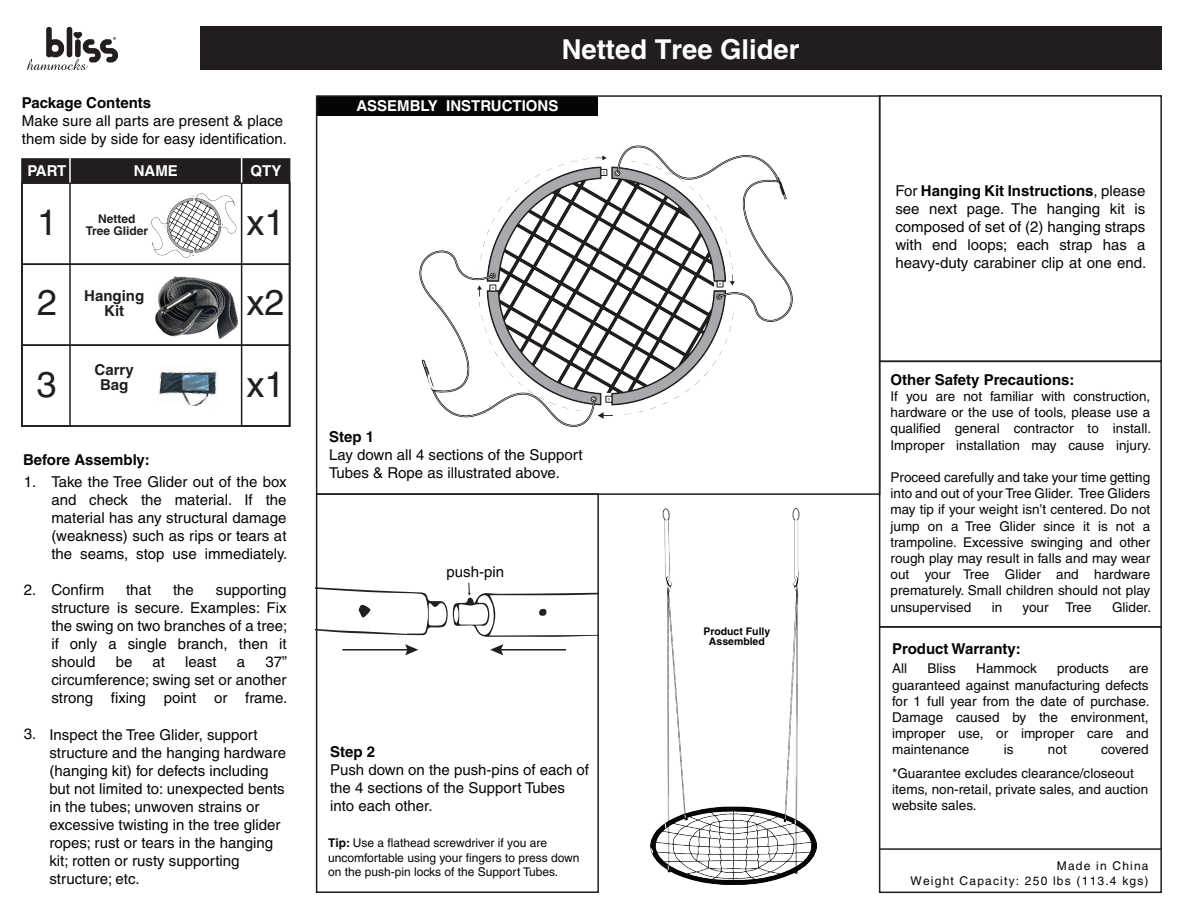
<style>
.page{position:relative;width:1188px;height:918px;background:#fff}
.page>*{position:absolute;margin:0;border:0;box-sizing:border-box;transform-origin:0 0}
.t1{font:36px "Helvetica";color:#221e1f}
.t2{font:700 27.45px "Helvetica";color:#fff}
.t3{font:15px/18px "Helvetica";color:#050504}
.t4{font:700 15px "Helvetica";color:#050504}
.t5{font:700 15px "Helvetica";color:#fff}
.t6{font:700 15px/15px "Helvetica";color:#221e1f;text-align:center}
.t7{font:13.5px/16.2px "Helvetica";color:#050504;text-align:justify}
.t8{font:12px/14.4px "Helvetica";color:#050504}
.t9{font:12px/14.4px "Helvetica";letter-spacing:.1em;color:#050504;text-align:right}
.t10{font:700 12px/12px "Helvetica";color:#221e1f;text-align:center}
.t11{font:700 10.5px/10.5px "Helvetica";color:#040503;text-align:center}
.s1{font-weight:700}
</style>
<div class="page">
<img style="left:151px;top:193px;width:86px;height:65px">
<img style="left:419px;top:145px;width:374px;height:282px">
<div style="left:317px;top:96px;width:281px;height:20px;background:#050504"></div>
<svg style="left:27px;top:27px;width:91px;height:43px"></svg>
<div style="left:200px;top:27px;width:961px;height:43px;background:#221e1f"></div>
<img style="left:159px;top:371px;width:58px;height:35px">
<div style="left:22px;top:159px;width:268px;height:24px;background:#221e1f"></div>
<div style="left:21px;top:344px;width:269px;height:83px;border:2px solid #221e1f"></div>
<div style="left:241px;top:182px;width:49px;height:245px;border:2px solid #221e1f"></div>
<div style="left:21px;top:182px;width:50px;height:245px;border:2px solid #221e1f"></div>
<hr style="left:69px;top:158px;width:2px;height:26px;background:#fff">
<svg style="left:241px;top:159px;width:1px;height:23px"></svg>
<div style="left:316px;top:493px;width:283px;height:400px;border:2px solid #221e1f"></div>
<div style="left:879px;top:95px;width:283px;height:267px;border:2px solid #221e1f"></div>
<div style="left:879px;top:361px;width:283px;height:267px;border:2px solid #221e1f"></div>
<div style="left:879px;top:626px;width:283px;height:267px;border:2px solid #221e1f"></div>
<hr style="left:880px;top:848px;width:281px;height:2px;background:#221e1f">
<div style="left:316px;top:95px;width:564px;height:400px;border:2px solid #221e1f"></div>
<svg style="left:316px;top:577px;width:283px;height:78px"></svg>
<img style="left:650px;top:509px;width:167px;height:375px">
<div style="left:21px;top:182px;width:269px;height:83px;border:2px solid #221e1f"></div>
<img style="left:156px;top:277px;width:81px;height:61px">
<p class="t4" style="left:22px;top:94px;width:131px">Package Contents</p>
<p class="t3" style="left:22px;top:112px;width:267px">Make sure all parts are present &amp; place them side by side for easy identification.</p>
<p class="t5" style="left:27px;top:162px;width:41px">PART</p>
<h1 class="t1" style="left:37px;top:201px;width:22px">1</h1>
<p class="t5" style="left:134px;top:162px;width:46px">NAME</p>
<p class="t5" style="left:251px;top:162px;width:32px">QTY</p>
<p class="t10" style="left:86px;top:212px;width:64px">Netted<br>Tree Glider</p>
<h1 class="t1" style="left:247px;top:201px;width:40px">x1</h1>
<h1 class="t1" style="left:37px;top:282px;width:22px">2</h1>
<h1 class="t1" style="left:36px;top:363px;width:22px">3</h1>
<p class="t6" style="left:84px;top:288px;width:61px">Hanging<br>Kit</p>
<p class="t6" style="left:95px;top:362px;width:41px">Carry<br>Bag</p>
<h1 class="t1" style="left:247px;top:282px;width:40px">x2</h1>
<h1 class="t1" style="left:247px;top:363px;width:40px">x1</h1>
<p class="t4" style="left:23px;top:451px;width:128px">Before Assembly:</p>
<p class="t3" style="left:51px;top:473px;width:238px;text-align:justify">Take the Tree Glider out of the box and check the material. If the material has any structural damage (weakness) such as rips or tears at the seams, stop use immediately.</p>
<p class="t3" style="left:51px;top:581px;width:54px">Confirm</p>
<p class="t3" style="left:126px;top:581px;width:27px">that</p>
<p class="t3" style="left:173px;top:581px;width:22px">the</p>
<p class="t3" style="left:24px;top:473px;width:14px">1.</p>
<p class="t3" style="left:51px;top:581px;width:237px;text-align:justify;text-indent:165px">supporting structure is secure. Examples: Fix the swing on two branches of a tree; if only a single branch, then it should</p>
<p class="t3" style="left:24px;top:581px;width:14px">2.</p>
<p class="t3" style="left:51px;top:653px;width:238px;text-align:justify;text-indent:214px">37” circumference; swing set or another strong fixing point or frame.</p>
<p class="t3" style="left:49px;top:725px;width:238px">Inspect the Tree Glider, support structure and the hanging hardware (hanging kit) for defects including but not limited to: unexpected bents in the tubes; unwoven strains or excessive twisting in the tree glider ropes; rust or tears in the hanging kit; rotten or rusty supporting structure; etc.</p>
<p class="t3" style="left:116px;top:653px;width:18px">be</p>
<p class="t3" style="left:152px;top:653px;width:14px">at</p>
<p class="t3" style="left:185px;top:653px;width:33px">least</p>
<p class="t3" style="left:237px;top:653px;width:10px">a</p>
<p class="t3" style="left:24px;top:725px;width:14px">3.</p>
<h2 class="t2" style="left:562px;top:33px;width:239px">Netted Tree Glider</h2>
<p class="t5" style="left:356px;top:97px;width:204px">ASSEMBLY INSTRUCTIONS</p>
<p class="t4" style="left:329px;top:427px;width:47px">Step 1</p>
<p class="t3" style="left:329px;top:445px;width:255px">Lay down all 4 sections of the Support<br>Tubes &amp; Rope as illustrated above.</p>
<p class="t3" style="left:447px;top:562px;width:59px">push-pin</p>
<p class="t4" style="left:330px;top:743px;width:47px">Step 2</p>
<p class="t3" style="left:330px;top:761px;width:261px">Push down on the push-pins of each of the 4 sections of the Support Tubes into each other.</p>
<p class="t8" style="left:328px;top:836px;width:253px"><span class="s1">Tip:</span> Use a flathead screwdriver if you are uncomfortable using your fingers to press down on the push-pin locks of the Support Tubes.</p>
<p class="t11" style="left:704px;top:626px;width:68px">Product Fully<br>Assembled</p>
<p class="t3" style="left:895px;top:182px;width:252px;text-align:justify">For <span class="s1">Hanging Kit Instructions</span>, please see next page. The hanging kit is composed of set of (2) hanging straps with end loops; each strap has a heavy-duty carabiner clip at one end.</p>
<p class="t4" style="left:891px;top:370px;width:186px">Other Safety Precautions:</p>
<p class="t7" style="left:891px;top:388px;width:262px">If you are not familiar with construction, hardware or the use of tools, please use a qualified general contractor to install.<br>Improper installation may cause injury.</p>
<p class="t7" style="left:891px;top:469px;width:261px">Proceed carefully and take your time getting into and out of your Tree Glider. Tree Gliders may tip if your weight isn’t centered. Do not jump on a Tree Glider since it is not a trampoline. Excessive swinging and other rough play may result in falls and may wear out your Tree Glider and hardware prematurely. Small children should not play unsupervised</p>
<p class="t7" style="left:992px;top:599px;width:12px">in</p>
<p class="t7" style="left:1023px;top:599px;width:70px">your Tree</p>
<p class="t7" style="left:1112px;top:599px;width:41px">Glider.</p>
<p class="t4" style="left:892px;top:640px;width:130px">Product Warranty:</p>
<p class="t7" style="left:892px;top:661px;width:16px">All</p>
<p class="t7" style="left:927px;top:661px;width:30px">Bliss</p>
<p class="t7" style="left:976px;top:661px;width:62px">Hammock</p>
<p class="t7" style="left:1057px;top:661px;width:53px">products</p>
<p class="t7" style="left:892px;top:661px;width:259px;text-indent:237px">are guaranteed against manufacturing defects for 1 full year from the date of purchase.<br>Damage caused by the environment, improper use, or improper care and maintenance</p>
<p class="t7" style="left:892px;top:738px;width:258px;line-height:23.4px;text-indent:209px">covered *Guarantee excludes clearance/closeout</p>
<p class="t7" style="left:892px;top:781px;width:258px">items, non-retail, private sales, and auction website sales.</p>
<p class="t7" style="left:1004px;top:742px;width:11px">is</p>
<p class="t7" style="left:1048px;top:742px;width:20px">not</p>
<p class="t9" style="left:911px;top:859px;width:240px">Made in China<br>Weight Capacity: 250 lbs (113.4 kgs)</p>
</div>
